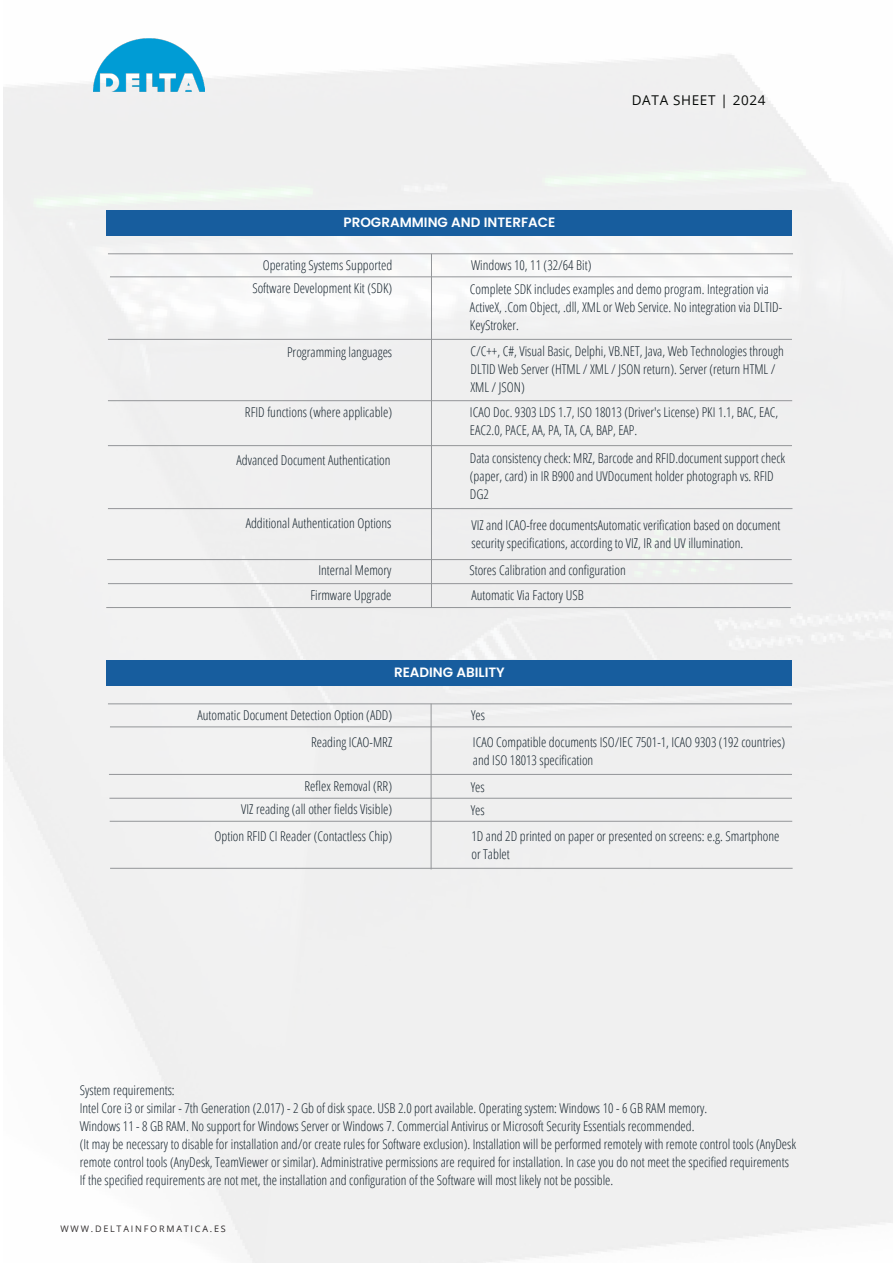
<style>
.page{position:relative;width:893px;height:1263px;background:#fff}
.page>*{position:absolute;margin:0;border:0;box-sizing:border-box;transform-origin:0 0}
.TDC_-_Título_y_número_de_página{font:300 condensed 13.5px/18px "Open Sans";color:#16242e}
.Texto_independiente{font:300 condensed 13.5px "Open Sans";color:#16242e}
.Texto_independiente-2{font:600 13.5px "Poppins";color:#fff}
.t1{font:13.5px "Open Sans";letter-spacing:.05em;color:#060907}
.t2{font:9px "Open Sans";letter-spacing:.2em;color:#231f20}
</style>
<div class="page">
<img style="left:3px;top:54px;width:890px;height:1209px">
<img style="left:94px;top:38px;width:111px;height:55px">
<hr style="left:431px;top:254px;width:1px;height:354px;background:#939598">
<hr style="left:431px;top:704px;width:1px;height:165px;background:#939598">
<div style="left:106px;top:210px;width:685px;height:25px;background:#175d9e"></div>
<hr style="left:108px;top:254px;width:685px;height:1px;background:#939598">
<hr style="left:110px;top:277px;width:682px;height:1px;background:#939598">
<hr style="left:108px;top:339px;width:684px;height:1px;background:#939598">
<hr style="left:108px;top:445px;width:684px;height:1px;background:#939598">
<hr style="left:108px;top:508px;width:684px;height:1px;background:#939598">
<hr style="left:107px;top:559px;width:685px;height:1px;background:#939598">
<hr style="left:108px;top:583px;width:684px;height:1px;background:#939598">
<hr style="left:106px;top:607px;width:685px;height:1px;background:#939598">
<hr style="left:108px;top:400px;width:684px;height:1px;background:#939598">
<div style="left:106px;top:660px;width:686px;height:25px;background:#175d9e"></div>
<hr style="left:108px;top:704px;width:684px;height:1px;background:#939598">
<hr style="left:110px;top:727px;width:682px;height:1px;background:#939598">
<hr style="left:109px;top:774px;width:683px;height:1px;background:#939598">
<hr style="left:109px;top:798px;width:683px;height:1px;background:#939598">
<hr style="left:110px;top:821px;width:682px;height:1px;background:#939598">
<hr style="left:110px;top:868px;width:683px;height:1px;background:#939598">
<p class="t1" style="left:632px;top:91px;width:135px">DATA SHEET | 2024</p>
<p class="Texto_independiente-2" style="left:344px;top:214px;width:213px">PROGRAMMING AND INTERFACE</p>
<p class="TDC_-_Título_y_número_de_página" style="left:471px;top:255px;width:122px">Windows 10, 11 (32/64 Bit)</p>
<p class="TDC_-_Título_y_número_de_página" style="left:470px;top:280px;width:314px">Complete SDK includes examples and demo program. Integration via<br>ActiveX, .Com Object, .dll, XML or Web Service. No integration via DLTID-<br>KeyStroker.</p>
<p class="TDC_-_Título_y_número_de_página" style="left:470px;top:342px;width:315px">C/C++, C#, Visual Basic, Delphi, VB.NET, Java, Web Technologies through<br>DLTID Web Server (HTML / XML / JSON return). Server (return HTML /<br>XML / JSON)</p>
<p class="Texto_independiente" style="left:263px;top:256px;width:131px">Operating Systems Supported</p>
<p class="Texto_independiente" style="left:252px;top:278px;width:141px">Software Development Kit (SDK)</p>
<p class="Texto_independiente" style="left:287px;top:343px;width:107px">Programming languages</p>
<p class="TDC_-_Título_y_número_de_página" style="left:245px;top:402px;width:149px">RFID functions (where applicable)</p>
<p class="TDC_-_Título_y_número_de_página" style="left:470px;top:403px;width:310px">ICAO Doc. 9303 LDS 1.7, ISO 18013 (Driver's License) PKI 1.1, BAC, EAC,<br>EAC2.0, PACE, AA, PA, TA, CA, BAP, EAP.</p>
<p class="Texto_independiente" style="left:236px;top:451px;width:156px">Advanced Document Authentication</p>
<p class="TDC_-_Título_y_número_de_página" style="left:470px;top:449px;width:317px">Data consistency check: MRZ, Barcode and RFID.document support check (paper, card) in IR B900 and UVDocument holder photograph vs. RFID<br>DG2</p>
<p class="Texto_independiente" style="left:246px;top:514px;width:147px">Additional Authentication Options</p>
<p class="Texto_independiente" style="left:318px;top:561px;width:75px">Internal Memory</p>
<p class="Texto_independiente" style="left:310px;top:586px;width:83px">Firmware Upgrade</p>
<p class="TDC_-_Título_y_número_de_página" style="left:471px;top:515px;width:310px">VIZ and ICAO-free documentsAutomatic verification based on document security specifications, according to VIZ, IR and UV illumination.</p>
<p class="Texto_independiente" style="left:469px;top:561px;width:158px">Stores Calibration and configuration</p>
<p class="Texto_independiente" style="left:471px;top:586px;width:114px">Automatic Via Factory USB</p>
<p class="Texto_independiente-2" style="left:394px;top:664px;width:112px">READING ABILITY</p>
<p class="TDC_-_Título_y_número_de_página" style="left:471px;top:705px;width:16px">Yes</p>
<p class="TDC_-_Título_y_número_de_página" style="left:473px;top:733px;width:314px">ICAO Compatible documents ISO/IEC 7501-1, ICAO 9303 (192 countries) and ISO 18013 specification</p>
<p class="Texto_independiente" style="left:197px;top:706px;width:196px">Automatic Document Detection Option (ADD)</p>
<p class="Texto_independiente" style="left:311px;top:733px;width:83px">Reading ICAO-MRZ</p>
<p class="TDC_-_Título_y_número_de_página" style="left:305px;top:777px;width:89px">Reflex Removal (RR)</p>
<p class="TDC_-_Título_y_número_de_página" style="left:241px;top:800px;width:152px">VIZ reading (all other fields Visible)</p>
<p class="TDC_-_Título_y_número_de_página" style="left:215px;top:827px;width:179px">Option RFID CI Reader (Contactless Chip)</p>
<p class="TDC_-_Título_y_número_de_página" style="left:471px;top:777px;width:16px">Yes</p>
<p class="TDC_-_Título_y_número_de_página" style="left:471px;top:800px;width:16px">Yes</p>
<p class="TDC_-_Título_y_número_de_página" style="left:471px;top:827px;width:309px">1D and 2D printed on paper or presented on screens: e.g. Smartphone or Tablet</p>
<p class="TDC_-_Título_y_número_de_página" style="left:80px;top:1081px;width:96px">System requirements:</p>
<p class="TDC_-_Título_y_número_de_página" style="left:80px;top:1099px;width:629px">Intel Core i3 or similar - 7th Generation (2.017) - 2 Gb of disk space. USB 2.0 port available. Operating system: Windows 10 - 6 GB RAM memory.</p>
<p class="TDC_-_Título_y_número_de_página" style="left:80px;top:1117px;width:616px">Windows 11 - 8 GB RAM. No support for Windows Server or Windows 7. Commercial Antivirus or Microsoft Security Essentials recommended.</p>
<p class="TDC_-_Título_y_número_de_página" style="left:80px;top:1135px;width:718px">(It may be necessary to disable for installation and/or create rules for Software exclusion). Installation will be performed remotely with remote control tools (AnyDesk</p>
<p class="TDC_-_Título_y_número_de_página" style="left:80px;top:1153px;width:711px">remote control tools (AnyDesk, TeamViewer or similar). Administrative permissions are required for installation. In case you do not meet the specified requirements</p>
<p class="TDC_-_Título_y_número_de_página" style="left:80px;top:1171px;width:535px">If the specified requirements are not met, the installation and configuration of the Software will most likely not be possible.</p>
<p class="t2" style="left:60px;top:1223px;width:167px">WWW.DELTAINFORMATICA.ES</p>
</div>
